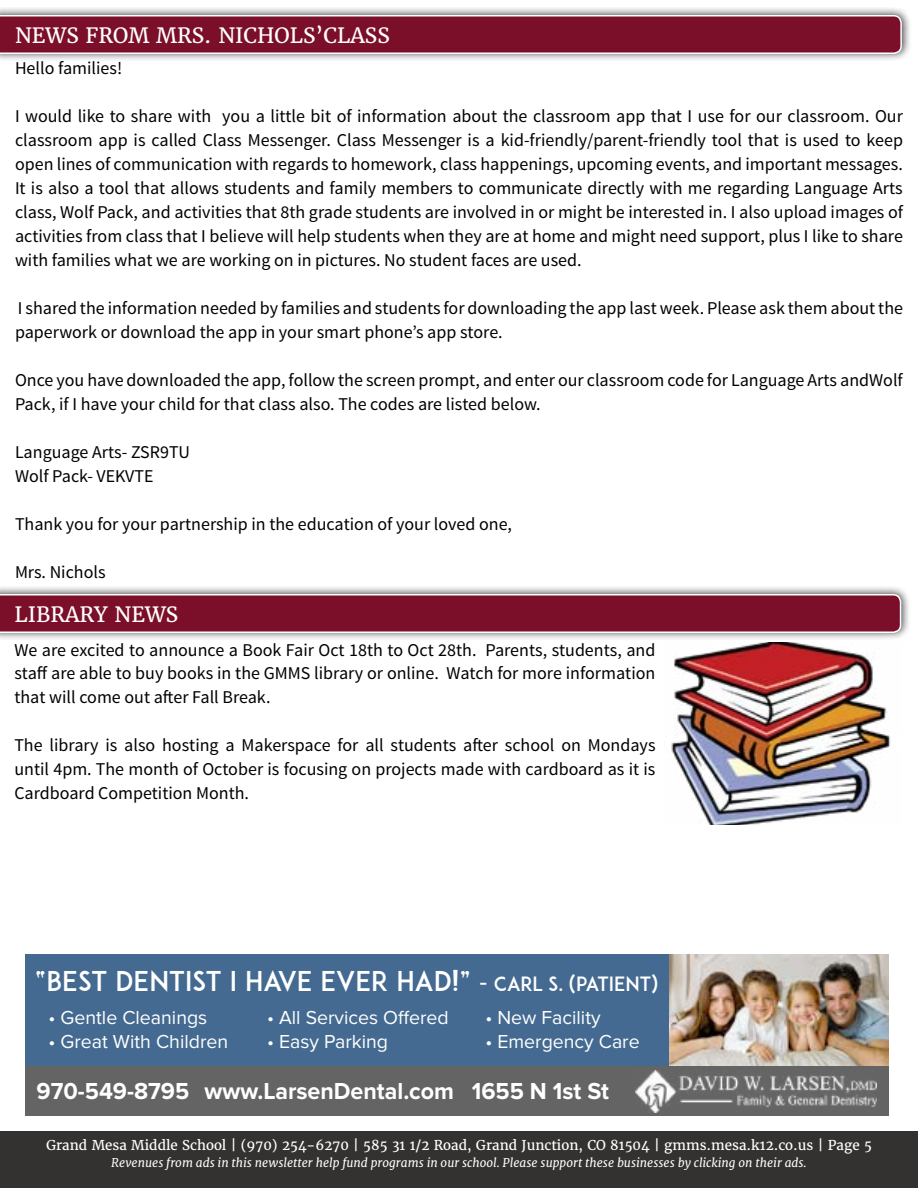
<style>
.page{position:relative;width:918px;height:1188px;background:#fff}
.page>*{position:absolute;margin:0;border:0;box-sizing:border-box;transform-origin:0 0}
.t1{font:27px "ADAM.CGPRO";color:#fff}
.t2{font:700 24px "Proxima Nova";color:#fff}
.t3{font:21px "Merriweather";color:#fff}
.t4{font:19.5px "Proxima Nova";color:#fff}
.t5{font:18px/24px "Source Sans Pro";color:#000;text-align:justify}
.t6{font:13.5px "Merriweather";color:#fff}
.t7{font:italic 12px "Merriweather";color:#fff}
.s1{font-size:19.5px}
</style>
<div class="page">
<div style="left:0;top:1131px;width:918px;height:57px;background:#333231"></div>
<div style="left:0;top:7px;width:912px;height:55px;background:#000;opacity:.75"></div>
<svg style="left:0;top:14px;width:903px;height:41px;background:#86283f"></svg>
<div style="left:0;top:586px;width:911px;height:55px;background:#000;opacity:.75"></div>
<svg style="left:0;top:593px;width:902px;height:41px;background:#86283f"></svg>
<img style="left:671px;top:642px;width:220px;height:183px">
<div style="left:25px;top:954px;width:644px;height:113px;background:#446a91"></div>
<img style="left:669px;top:954px;width:220px;height:113px">
<div style="left:25px;top:1067px;width:864px;height:49px;background:#646464"></div>
<img style="left:636px;top:1071px;width:240px;height:41px">
<p class="t3" style="left:15px;top:22px;width:376px">NEWS FROM MRS. NICHOLS’CLASS</p>
<p class="t5" style="left:15px;top:57px;width:109px">Hello families!</p>
<p class="t5" style="left:15px;top:105px;width:890px">I would like to share with you a little bit of information about the classroom app that I use for our classroom. Our classroom app is called Class Messenger. Class Messenger is a kid-friendly/parent-friendly tool that is used to keep open lines of communication with regards to homework, class happenings, upcoming events, and important messages.<br>It is also a tool that allows students and family members to communicate directly with me regarding Language Arts class, Wolf Pack, and activities that 8th grade students are involved in or might be interested in. I also upload images of activities from class that I believe will help students when they are at home and might need support, plus I like to share with families what we are working on in pictures. No student faces are used.</p>
<p class="t5" style="left:15px;top:297px;width:890px">I shared the information needed by families and students for downloading the app last week. Please ask them about the paperwork or download the app in your smart phone’s app store.</p>
<p class="t5" style="left:15px;top:369px;width:889px">Once you have downloaded the app, follow the screen prompt, and enter our classroom code for Language Arts andWolf<br>Pack, if I have your child for that class also. The codes are listed below.</p>
<p class="t5" style="left:15px;top:441px;width:177px">Language Arts- ZSR9TU<br>Wolf Pack- VEKVTE</p>
<p class="t5" style="left:15px;top:513px;width:499px">Thank you for your partnership in the education of your loved one,</p>
<p class="t5" style="left:15px;top:561px;width:92px">Mrs. Nichols</p>
<p class="t3" style="left:14px;top:601px;width:165px">LIBRARY NEWS</p>
<p class="t5" style="left:14px;top:638px;width:642px">We are excited to announce a Book Fair Oct 18th to Oct 28th. Parents, students, and staff are able to buy books in the GMMS library or online. Watch for more information that will come out after Fall Break.</p>
<p class="t5" style="left:14px;top:734px;width:643px">The library is also hosting a Makerspace for all students after school on Mondays until 4pm. The month of October is focusing on projects made with cardboard as it is Cardboard Competition Month.</p>
<h1 class="t1" style="left:35px;top:965px;width:625px">“BEST DENTIST I HAVE EVER HAD!” <span class="s1">- CARL S. (PATIENT)</span></h1>
<p class="t4" style="left:49px;top:1006px;width:160px">• Gentle Cleanings</p>
<p class="t4" style="left:49px;top:1030px;width:181px">• Great With Children</p>
<p class="t4" style="left:267px;top:1006px;width:183px">• All Services Offered</p>
<p class="t4" style="left:267px;top:1030px;width:123px">• Easy Parking</p>
<p class="t4" style="left:485px;top:1006px;width:117px">• New Facility</p>
<p class="t4" style="left:485px;top:1030px;width:156px">• Emergency Care</p>
<h2 class="t2" style="left:37px;top:1077px;width:574px">970-549-8795 www.LarsenDental.com 1655 N 1st St</h2>
<p class="t6" style="left:46px;top:1137px;width:827px">Grand Mesa Middle School | (970) 254-6270 | 585 31 1/2 Road, Grand Junction, CO 81504 | gmms.mesa.k12.co.us | Page 5</p>
<p class="t7" style="left:111px;top:1155px;width:697px">Revenues from ads in this newsletter help fund programs in our school. Please support these businesses by clicking on their ads.</p>
</div>
